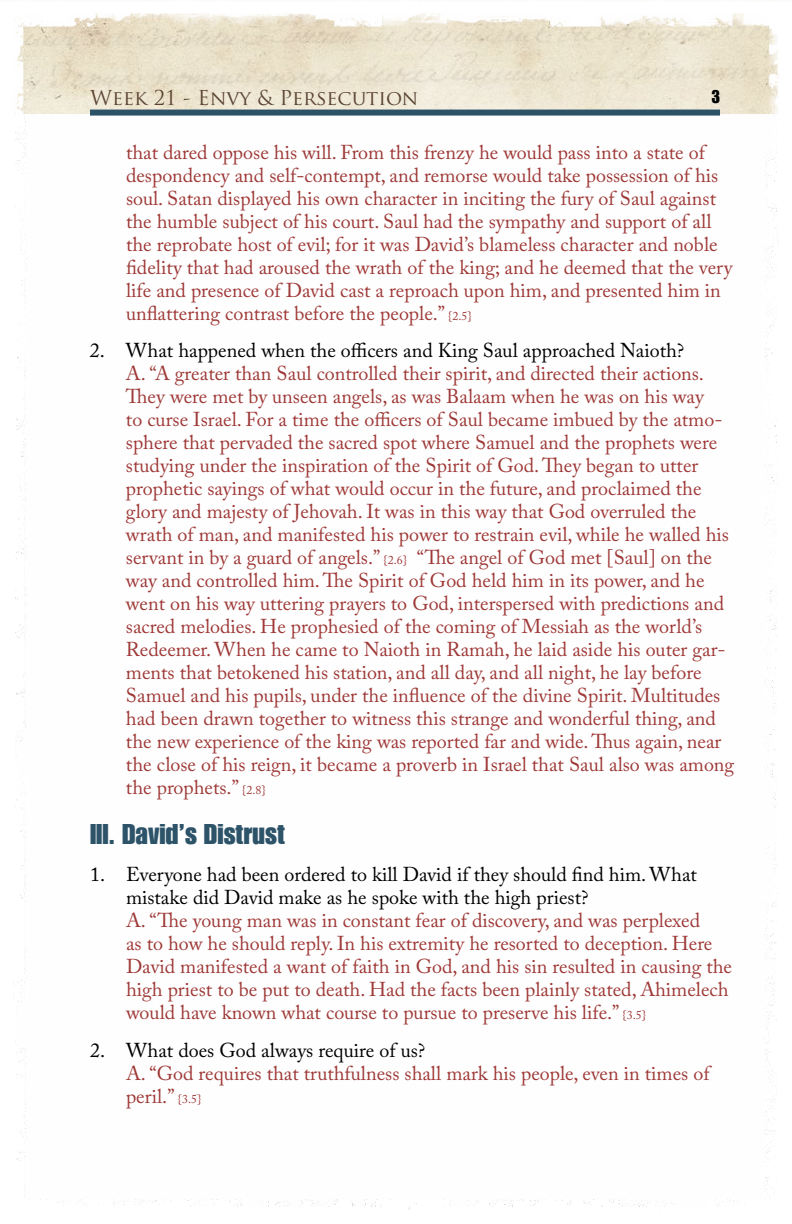
<style>
.page{position:relative;width:792px;height:1224px;background:#fff}
.page>*{position:absolute;margin:0;border:0;box-sizing:border-box;transform-origin:0 0}
.t1{font:28px "Genuine";color:#2d5369}
.t2{font:20px/23px "Adobe Caslon Pro";color:#9e3937}
.t3{font:20px/23px "Adobe Caslon Pro";color:#000}
.t4{font:20px "Trajan Pro";color:#5b4532}
.t5{font:18px "Genuine";color:#000}
.s1{font-size:12px}
</style>
<div class="page">
<img style="left:13px;top:14px;width:766px;height:1196px">
<p class="t4" style="left:90px;top:85px;width:330px">Week 21 - Envy &amp; Persecution</p>
<p class="t5" style="left:711px;top:86px;width:10px">3</p>
<p class="t2" style="left:126px;top:140px;width:608px">that dared oppose his will. From this frenzy he would pass into a state of despondency and self-contempt, and remorse would take possession of his soul. Satan displayed his own character in inciting the fury of Saul against the humble subject of his court. Saul had the sympathy and support of all the reprobate host of evil; for it was David’s blameless character and noble fidelity that had aroused the wrath of the king; and he deemed that the very life and presence of David cast a reproach upon him, and presented him in unflattering contrast before the people.” <span class="s1">{2.5}</span></p>
<p class="t3" style="left:90px;top:339px;width:596px">2. What happened when the officers and King Saul approached Naioth?</p>
<p class="t2" style="left:126px;top:362px;width:610px">AA. “A greater than Saul controlled their spirit, and directed their actions.<br>They were met by unseen angels, as was Balaam when he was on his way<br>to curse Israel. For a time the officers of Saul became imbued by the atmo&shy;sphere that pervaded the sacred spot where Samuel and the prophets were studying under the inspiration of the Spirit of God. They began to utter prophetic sayings of what would occur in the future, and proclaimed the glory and majesty of Jehovah. It was in this way that God overruled the wrath of man, and manifested his power to restrain evil, while he walled his servant in by a guard of angels.” <span class="s1">{2.6}</span> “The angel of God met [Saul] on the way and controlled him. The Spirit of God held him in its power, and he went on his way uttering prayers to God, interspersed with predictions and sacred melodies. He prophesied of the coming of Messiah as the world’s Redeemer. When he came to Naioth in Ramah, he laid aside his outer gar&shy;ments that betokened his station, and all day, and all night, he lay before Samuel and his pupils, under the influence of the divine Spirit. Multitudes had been drawn together to witness this strange and wonderful thing, and the new experience of the king was reported far and wide. Thus again, near the close of his reign, it became a proverb in Israel that Saul also was among the prophets.” <span class="s1">{2.8}</span></p>
<h1 class="t1" style="left:90px;top:818px;width:196px">III. David’s Distrust</h1>
<p class="t3" style="left:126px;top:863px;width:572px;text-indent:-36px">1. Everyone had been ordered to kill David if they should find him. What mistake did David make as he spoke with the high priest?</p>
<p class="t2" style="left:126px;top:909px;width:608px">AA. “The young man was in constant fear of discovery, and was perplexed<br>as to how he should reply. In his extremity he resorted to deception. Here David manifested a want of faith in God, and his sin resulted in causing the high priest to be put to death. Had the facts been plainly stated, Ahimelech would have known what course to pursue to preserve his life.” <span class="s1">{3.5}</span></p>
<p class="t3" style="left:90px;top:1038px;width:337px">2. What does God always require of us?</p>
<p class="t2" style="left:126px;top:1061px;width:585px">AA. “God requires that truthfulness shall mark his people, even in times of peril.” <span class="s1">{3.5}</span></p>
</div>
